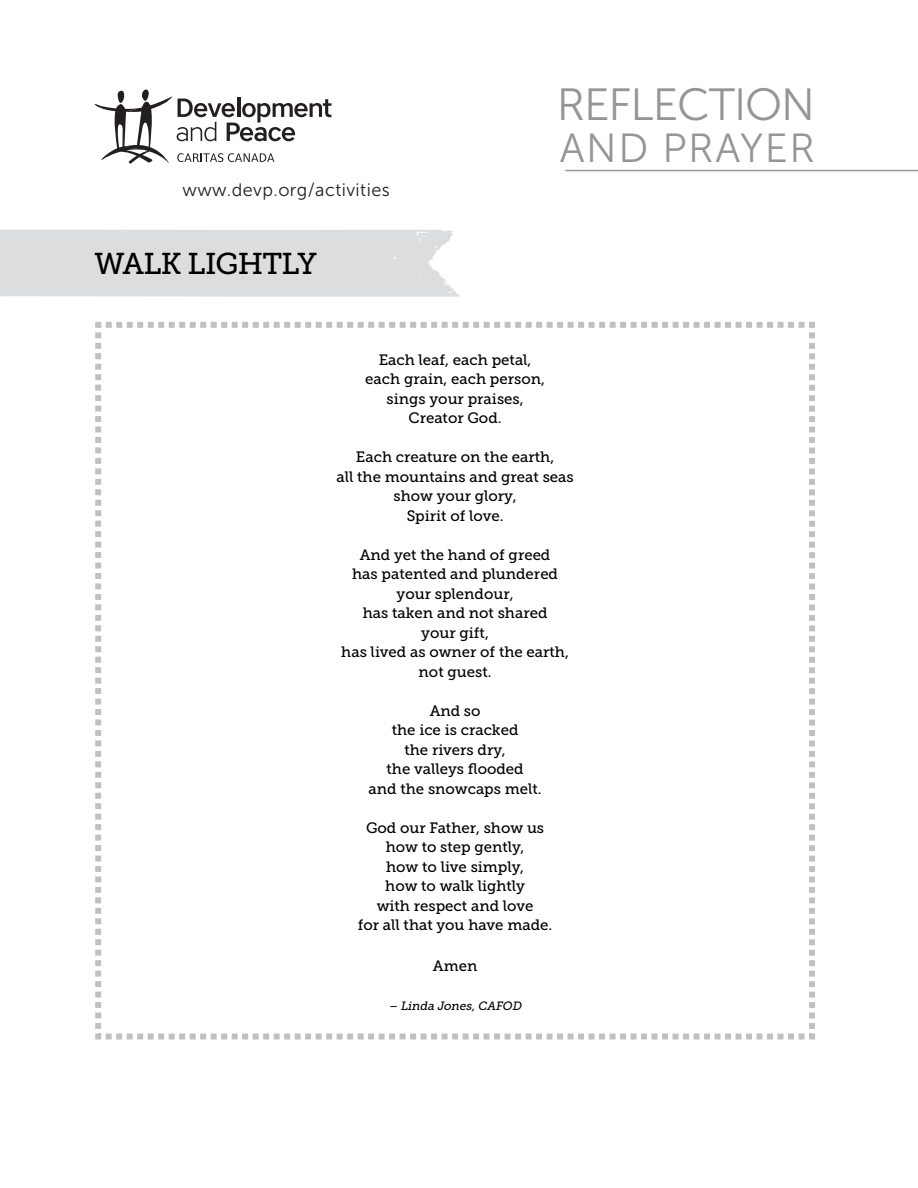
<style>
.page{position:relative;width:918px;height:1188px;background:#fff}
.page>*{position:absolute;margin:0;border:0;box-sizing:border-box;transform-origin:0 0}
.t1{font:45px "Museo Sans 300";letter-spacing:-.025em;color:#939598}
.t2{font:40.5px "Museo Sans 300";letter-spacing:.04em;color:#939598}
.t3{font:30px "Museo Slab 500";letter-spacing:-.025em;color:#000}
.t4{font:18px "Museo Sans 300";letter-spacing:.025em;color:#231f20}
.t5{font:15px "Museo Slab 500";color:#000}
.t6{font:italic 12px "Museo Slab 500";color:#000}
</style>
<div class="page">
<hr style="left:566px;top:170px;width:352px;height:1px;background:#97999c">
<svg style="left:94px;top:90px;width:237px;height:74px"></svg>
<svg style="left:95px;top:322px;width:720px;height:718px"></svg>
<div style="left:0;top:229px;width:459px;height:68px;background:#dcdddf"></div>
<p class="t4" style="left:183px;top:180px;width:209px">www.devp.org/activities</p>
<p class="t3" style="left:94px;top:247px;width:224px">WALK LIGHTLY</p>
<h1 class="t1" style="left:557px;top:80px;width:260px">REFLECTION</h1>
<h2 class="t2" style="left:560px;top:126px;width:257px">AND PRAYER</h2>
<p class="t5" style="left:379px;top:351px;width:154px">Each leaf, each petal,</p>
<p class="t5" style="left:365px;top:371px;width:181px">each grain, each person,</p>
<p class="t5" style="left:387px;top:390px;width:139px">sings your praises,</p>
<p class="t5" style="left:409px;top:410px;width:95px">Creator God.</p>
<p class="t5" style="left:356px;top:449px;width:200px">Each creature on the earth,</p>
<p class="t5" style="left:336px;top:468px;width:239px">all the mountains and great seas</p>
<p class="t5" style="left:393px;top:488px;width:125px">show your glory,</p>
<p class="t5" style="left:407px;top:507px;width:98px">Spirit of love.</p>
<p class="t5" style="left:360px;top:546px;width:192px">And yet the hand of greed</p>
<p class="t5" style="left:352px;top:566px;width:207px">has patented and plundered</p>
<p class="t5" style="left:397px;top:585px;width:119px">your splendour,</p>
<p class="t5" style="left:363px;top:605px;width:186px">has taken and not shared</p>
<p class="t5" style="left:421px;top:624px;width:69px">your gift,</p>
<p class="t5" style="left:341px;top:644px;width:229px">has lived as owner of the earth,</p>
<p class="t5" style="left:419px;top:663px;width:74px">not guest.</p>
<p class="t5" style="left:430px;top:702px;width:52px">And so</p>
<p class="t5" style="left:392px;top:722px;width:128px">the ice is cracked</p>
<p class="t5" style="left:404px;top:741px;width:103px">the rivers dry,</p>
<p class="t5" style="left:387px;top:761px;width:139px">the valleys flooded</p>
<p class="t5" style="left:369px;top:780px;width:175px">and the snowcaps melt.</p>
<p class="t5" style="left:366px;top:819px;width:180px">God our Father, show us</p>
<p class="t5" style="left:386px;top:839px;width:140px">how to step gently,</p>
<p class="t5" style="left:386px;top:858px;width:140px">how to live simply,</p>
<p class="t5" style="left:385px;top:878px;width:141px">how to walk lightly</p>
<p class="t5" style="left:377px;top:897px;width:158px">with respect and love</p>
<p class="t5" style="left:358px;top:917px;width:196px">for all that you have made.</p>
<p class="t5" style="left:433px;top:957px;width:46px">Amen</p>
<p class="t6" style="left:389px;top:999px;width:137px">– Linda Jones,CAFOD</p>
</div>
